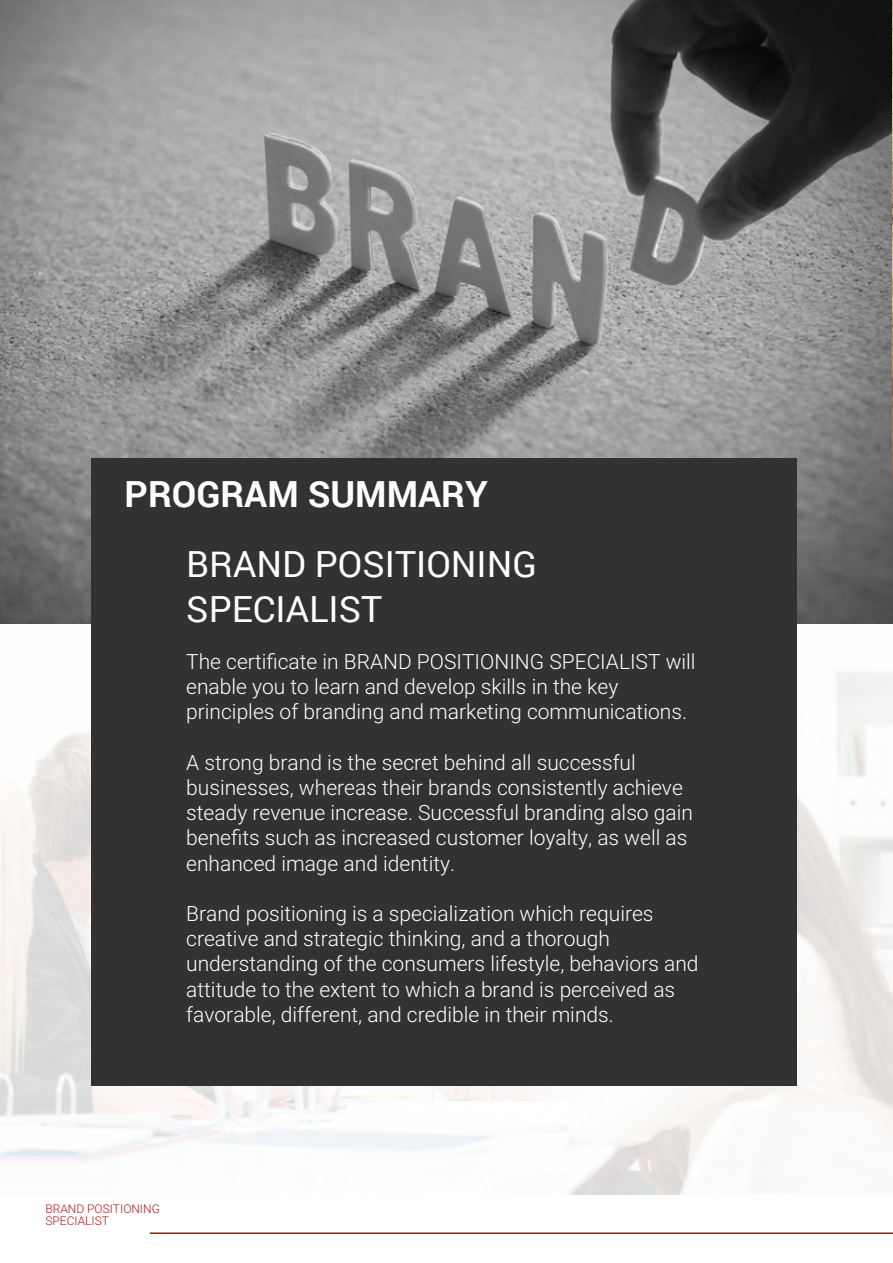
<style>
.page{position:relative;width:893px;height:1263px;background:#fff}
.page>*{position:absolute;margin:0;border:0;box-sizing:border-box;transform-origin:0 0}
.t1{font:36px/45px "Roboto";color:#fff}
.t2{font:700 36px "Roboto";color:#fff}
.t3{font:300 21px/25.2px "Roboto";color:#fff}
.t4{font:300 12px/12px "Roboto";color:#a31e22}
</style>
<div class="page">
<img style="left:0;top:623px;width:892px;height:572px">
<svg style="left:0;top:0;width:892px;height:623px;background:#8a8a8a"></svg>
<div style="left:91px;top:458px;width:706px;height:627px;background:#333232"></div>
<hr style="left:150px;top:1232px;width:743px;height:2px;background:#a31e22">
<img style="left:892px;top:0;width:1px;height:479px">
<hr style="left:892px;top:854px;width:1px;height:341px;background:#333232">
<h1 class="t2" style="left:125px;top:468px;width:365px">PROGRAM SUMMARY</h1>
<h1 class="t1" style="left:186px;top:540px;width:352px">BRAND POSITIONING<br>SPECIALIST</h1>
<p class="t3" style="left:186px;top:648px;width:511px">The certificate in BRAND POSITIONING SPECIALIST will enable you to learn and develop skills in the key principles of branding and marketing communications.</p>
<p class="t3" style="left:186px;top:749px;width:508px">A strong brand is the secret behind all successful businesses, whereas their brands consistently achieve steady revenue increase. Successful branding also gain benefits such as increased customer loyalty, as well as enhanced image and identity.</p>
<p class="t3" style="left:186px;top:900px;width:514px">Brand positioning is a specialization which requires creative and strategic thinking, and a thorough understanding of the consumers lifestyle, behaviors and attitude to the extent to which a brand is perceived as favorable, different, and credible in their minds.</p>
<p class="t4" style="left:45px;top:1202px;width:116px">BRAND POSITIONING<br>SPECIALIST</p>
</div>
